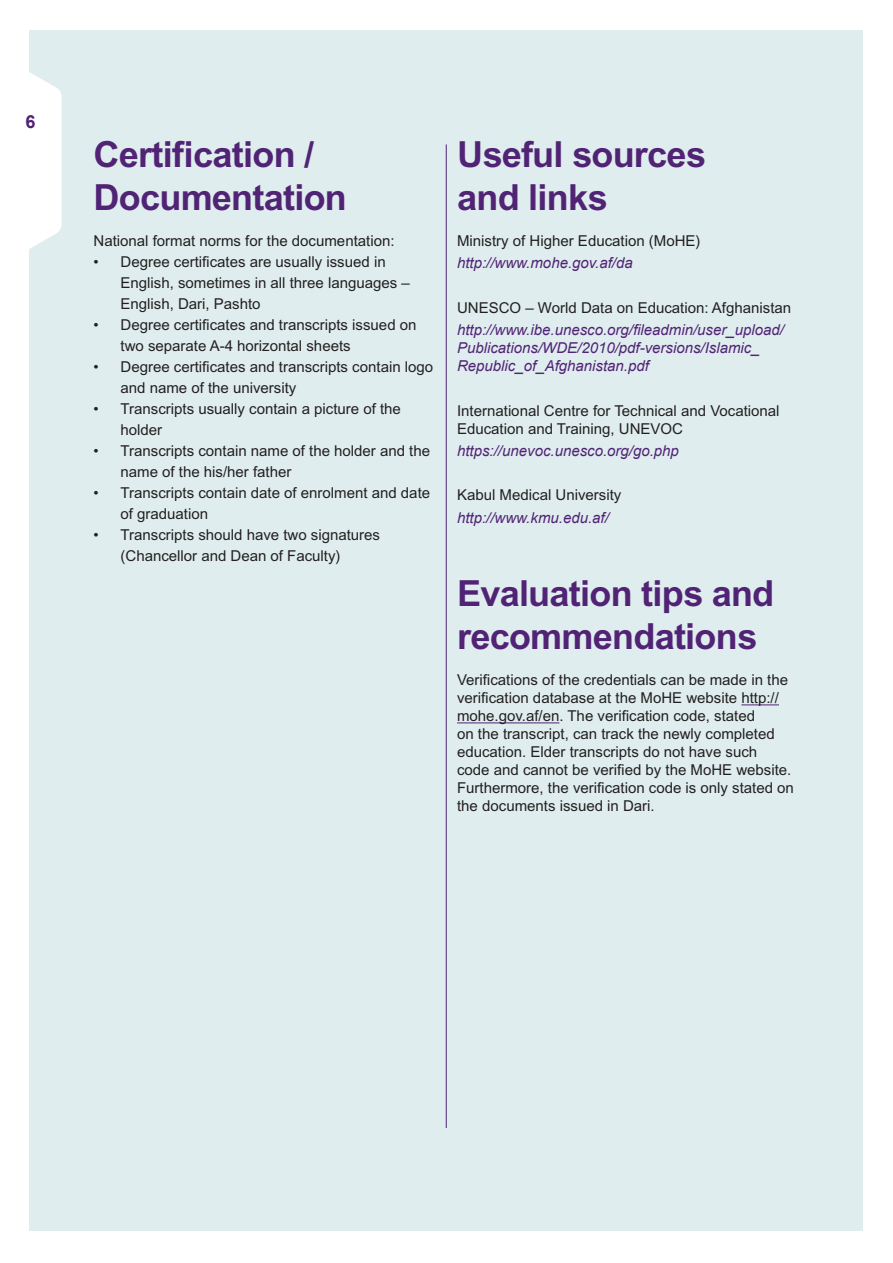
<style>
.page{position:relative;width:893px;height:1263px;background:#fff}
.page>*{position:absolute;margin:0;border:0;box-sizing:border-box;transform-origin:0 0}
.t1{font:700 36px/43.2px "Arial MT Std";letter-spacing:-.02em;color:#512375}
.t2{font:700 18px "Arial";color:#512375}
.Bullit_points{font:15px/21px "Arial MT Std";color:#231f20}
.Bullit_points-2{font:italic 15px/18px "Arial";color:#512375}
</style>
<div class="page">
<div style="left:30px;top:30px;width:833px;height:1201px;background:#dfedee"></div>
<svg style="left:29px;top:30px;width:33px;height:269px"></svg>
<hr style="left:741px;top:705px;width:38px;height:1px;background:#512375">
<hr style="left:457px;top:723px;width:102px;height:1px;background:#512375">
<hr style="left:446px;top:144px;width:1px;height:984px;background:#512375">
<p class="t2" style="left:26px;top:110px;width:12px">6</p>
<p class="t1" style="left:94px;top:132px;width:255px">Certification /<br>Documentation</p>
<p class="Bullit_points" style="left:94px;top:230px;width:302px">National format norms for the documentation:</p>
<p class="Bullit_points" style="left:121px;top:251px;width:291px;text-indent:-27px">• Degree certificates are usually issued in<br>English, sometimes in all three languages –<br>English, Dari, Pashto</p>
<p class="Bullit_points" style="left:121px;top:314px;width:297px;text-indent:-27px">• Degree certificates and transcripts issued on two separate A-4 horizontal sheets</p>
<p class="Bullit_points" style="left:121px;top:356px;width:314px;text-indent:-27px">• Degree certificates and transcripts contain logo and name of the university</p>
<p class="Bullit_points" style="left:121px;top:398px;width:282px;text-indent:-27px">• Transcripts usually contain a picture of the holder</p>
<p class="Bullit_points" style="left:121px;top:440px;width:311px;text-indent:-27px">• Transcripts contain name of the holder and the name of the his/her father</p>
<p class="Bullit_points" style="left:121px;top:482px;width:311px;text-indent:-27px">• Transcripts contain date of enrolment and date of graduation</p>
<p class="Bullit_points" style="left:121px;top:524px;width:261px;text-indent:-27px">• Transcripts should have two signatures (Chancellor and Dean of Faculty)</p>
<p class="t1" style="left:457px;top:132px;width:250px">Useful sources and links</p>
<p class="Bullit_points" style="left:457px;top:230px;width:245px">Ministry of Higher Education (MoHE)</p>
<p class="Bullit_points-2" style="left:457px;top:254px;width:177px">http://www.mohe.gov.af/da</p>
<p class="Bullit_points" style="left:457px;top:297px;width:336px">UNESCO – World Data on Education: Afghanistan</p>
<p class="Bullit_points-2" style="left:457px;top:321px;width:328px">http://www.ibe.unesco.org/fileadmin/user_upload/<br>Publications/WDE/2010/pdf-versions/Islamic_<br>Republic_of_Afghanistan.pdf</p>
<p class="Bullit_points" style="left:457px;top:401px;width:324px;line-height:18px">International Centre for Technical and Vocational<br>Education and Training, UNEVOC</p>
<p class="Bullit_points-2" style="left:457px;top:442px;width:223px">https://unevoc.unesco.org/go.php</p>
<p class="Bullit_points" style="left:457px;top:485px;width:166px">Kabul Medical University</p>
<p class="Bullit_points-2" style="left:457px;top:509px;width:153px">http://www.kmu.edu.af/</p>
<p class="t1" style="left:457px;top:571px;width:319px">Evaluation tips and recommendations</p>
<p class="Bullit_points" style="left:457px;top:671px;width:338px;line-height:18px">Verifications of the credentials can be made in the verification database at the MoHE website http:// mohe.gov.af/en. The verification code, stated<br>on the transcript, can track the newly completed education. Elder transcripts do not have such<br>code and cannot be verified by the MoHE website.<br>Furthermore, the verification code is only stated on the documents issued in Dari.</p>
</div>
